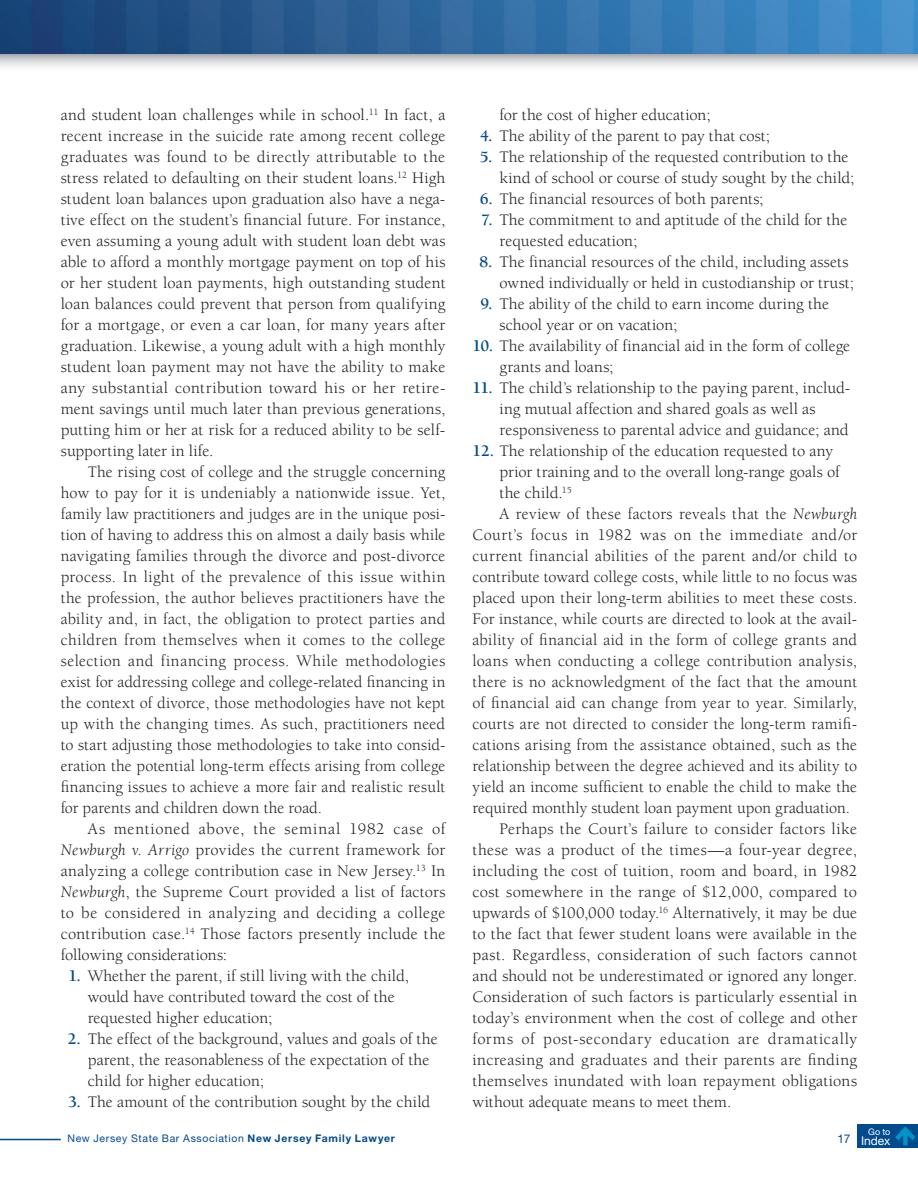
<style>
.page{position:relative;width:918px;height:1188px;background:#fff}
.page>*{position:absolute;margin:0;border:0;box-sizing:border-box;transform-origin:0 0}
.t1{font:16.5px/21px "Berkeley";letter-spacing:.01em;color:#231f20}
.t2{font:16.5px "Berkeley";letter-spacing:.04em;color:#231f20}
.t3{font:12px "Helvetica Neue LT Std";letter-spacing:-.01em;color:#fff}
.t4{font:12px "Helvetica Neue LT Std";color:#004b8d}
.t5{font:10.5px "Helvetica Neue LT Std";letter-spacing:.06em;color:#004b8d}
.t6{font:9px "Helvetica Neue LT Std";color:#fff}
.s1{font-style:italic}
.s2{font-weight:700;color:#004b8d}
.s3{font-weight:700}
</style>
<div class="page">
<div style="left:0;top:54px;width:918px;height:20px;background:linear-gradient(to bottom,#bbbcbf,#fff)"></div>
<img style="left:0;top:0;width:918px;height:54px">
<hr style="left:0;top:1139px;width:61px;height:1px;background:#004b8d">
<div style="left:857px;top:1124px;width:61px;height:24px;background:#004b8d"></div>
<svg style="left:895px;top:1126px;width:21px;height:19px"></svg>
<p class="t1" style="left:61px;top:105px;width:386px;text-align:justify">and student loan challenges while in school.<sup>11</sup> In fact, a recent increase in the suicide rate among recent college graduates was found to be directly attributable to the stress related to defaulting on their student loans.<sup>12</sup> High student loan balances upon graduation also have a nega&shy;tive effect on the student’s financial future. For instance, even assuming a young adult with student loan debt was able to afford a monthly mortgage payment on top of his or her student loan payments, high outstanding student loan balances could prevent that person from qualifying for a mortgage, or even a car loan, for many years after graduation. Likewise, a young adult with a high monthly student loan payment may not have the ability to make any substantial contribution toward his or her retire&shy;ment savings until much later than previous generations, putting him or her at risk for a reduced ability to be self&shy;supporting later in life.</p>
<p class="t1" style="left:61px;top:462px;width:386px;text-align:justify;text-indent:27px">The rising cost of college and the struggle concerning how to pay for it is undeniably a nationwide issue. Yet, family law practitioners and judges are in the unique posi&shy;tion of having to address this on almost a daily basis while navigating families through the divorce and post-divorce process. In light of the prevalence of this issue within the profession, the author believes practitioners have the ability and, in fact, the obligation to protect parties and children from themselves when it comes to the college selection and financing process. While methodologies exist for addressing college and college-related financing in the context of divorce, those methodologies have not kept up with the changing times. As such, practitioners need to start adjusting those methodologies to take into consid&shy;eration the potential long-term effects arising from college financing issues to achieve a more fair and realistic result for parents and children down the road.</p>
<p class="t1" style="left:61px;top:819px;width:386px;text-align:justify;text-indent:27px">As mentioned above, the seminal 1982 case of <span class="s1">Newburgh v. Arrigo</span> provides the current framework for analyzing a college contribution case in New Jersey.<sup>13</sup> In <span class="s1">Newburgh</span>, the Supreme Court provided a list of factors to be considered in analyzing and deciding a college contribution case.<sup>14</sup> Those factors presently include the following considerations:</p>
<p class="t1" style="left:88px;top:966px;width:323px;text-indent:-19px"><span class="s2">1.</span> Whether the parent, if still living with the child, would have contributed toward the cost of the requested higher education;</p>
<p class="t1" style="left:88px;top:1029px;width:351px;text-indent:-20px"><span class="s2">2.</span> The effect of the background, values and goals of the parent, the reasonableness of the expectation of the child for higher education;</p>
<p class="t1" style="left:68px;top:1092px;width:364px"><span class="s2">3.</span> The amount of the contribution sought by the child</p>
<p class="t1" style="left:500px;top:105px;width:213px">for the cost of higher education;</p>
<p class="t1" style="left:480px;top:126px;width:291px"><span class="s2">4.</span> The ability of the parent to pay that cost;</p>
<p class="t1" style="left:500px;top:147px;width:357px;text-indent:-20px"><span class="s2">5.</span> The relationship of the requested contribution to the kind of school or course of study sought by the child;</p>
<p class="t1" style="left:480px;top:189px;width:285px"><span class="s2">6.</span> The financial resources of both parents;</p>
<p class="t1" style="left:500px;top:210px;width:349px;text-indent:-18px"><span class="s2">7.</span> The commitment to and aptitude of the child for the requested education;</p>
<p class="t1" style="left:500px;top:252px;width:356px;text-indent:-20px"><span class="s2">8.</span> The financial resources of the child, including assets owned individually or held in custodianship or trust;</p>
<p class="t1" style="left:500px;top:294px;width:331px;text-indent:-19px"><span class="s2">9.</span> The ability of the child to earn income during the school year or on vacation;</p>
<p class="t1" style="left:500px;top:336px;width:352px;text-indent:-27px"><span class="s2">10.</span> The availability of financial aid in the form of college grants and loans;</p>
<p class="t1" style="left:500px;top:378px;width:352px;text-indent:-27px"><span class="s2">11.</span> The child’s relationship to the paying parent, includ&shy;ing mutual affection and shared goals as well as responsiveness to parental advice and guidance; and</p>
<p class="t1" style="left:472px;top:441px;width:362px"><span class="s2">12.</span> The relationship of the education requested to any</p>
<p class="t1" style="left:500px;top:462px;width:342px">prior training and to the overall long-range goals of</p>
<p class="t1" style="left:500px;top:483px;width:74px">the child.<sup>15</sup></p>
<p class="t1" style="left:500px;top:504px;width:359px">A review of these factors reveals that the <span class="s1">Newburgh</span></p>
<p class="t2" style="left:473px;top:526px;width:386px">Court’s focus in 1982 was on the immediate and/or</p>
<p class="t1" style="left:473px;top:546px;width:386px">current financial abilities of the parent and/or child to</p>
<p class="t1" style="left:473px;top:567px;width:386px">contribute toward college costs, while little to no focus was</p>
<p class="t1" style="left:473px;top:588px;width:386px">placed upon their long-term abilities to meet these costs.</p>
<p class="t1" style="left:473px;top:609px;width:386px">For instance, while courts are directed to look at the avail-</p>
<p class="t1" style="left:473px;top:630px;width:386px">ability of financial aid in the form of college grants and</p>
<p class="t1" style="left:473px;top:651px;width:386px">loans when conducting a college contribution analysis,</p>
<p class="t1" style="left:473px;top:672px;width:386px">there is no acknowledgment of the fact that the amount</p>
<p class="t1" style="left:473px;top:693px;width:386px">of financial aid can change from year to year. Similarly,</p>
<p class="t1" style="left:473px;top:714px;width:386px">courts are not directed to consider the long-term ramifi-</p>
<p class="t1" style="left:473px;top:735px;width:386px">cations arising from the assistance obtained, such as the</p>
<p class="t1" style="left:473px;top:756px;width:386px">relationship between the degree achieved and its ability to</p>
<p class="t1" style="left:473px;top:777px;width:386px">yield an income sufficient to enable the child to make the</p>
<p class="t1" style="left:473px;top:798px;width:379px">required monthly student loan payment upon graduation.</p>
<p class="t1" style="left:500px;top:819px;width:359px">Perhaps the Court’s failure to consider factors like</p>
<p class="t1" style="left:473px;top:840px;width:386px">these was a product of the times—a four-year degree,</p>
<p class="t1" style="left:473px;top:861px;width:386px">including the cost of tuition, room and board, in 1982</p>
<p class="t1" style="left:473px;top:882px;width:386px">cost somewhere in the range of $12,000, compared to</p>
<p class="t1" style="left:473px;top:903px;width:386px">upwards of $100,000 today.<sup>16</sup> Alternatively, it may be due</p>
<p class="t1" style="left:472px;top:924px;width:386px">to the fact that fewer student loans were available in the</p>
<p class="t1" style="left:472px;top:945px;width:386px">past. Regardless, consideration of such factors cannot</p>
<p class="t1" style="left:472px;top:966px;width:386px">and should not be underestimated or ignored any longer.</p>
<p class="t1" style="left:472px;top:987px;width:386px">Consideration of such factors is particularly essential in</p>
<p class="t1" style="left:472px;top:1008px;width:386px">today’s environment when the cost of college and other</p>
<p class="t2" style="left:472px;top:1030px;width:386px">forms of post-secondary education are dramatically</p>
<p class="t1" style="left:472px;top:1050px;width:386px">increasing and graduates and their parents are finding</p>
<p class="t1" style="left:472px;top:1071px;width:386px">themselves inundated with loan repayment obligations</p>
<p class="t1" style="left:472px;top:1092px;width:260px">without adequate means to meet them.</p>
<p class="t5" style="left:68px;top:1132px;width:329px">New Jersey State Bar Association <span class="s3">New Jersey Family Lawyer</span></p>
<p class="t4" style="left:837px;top:1132px;width:15px">17</p>
<p class="t6" style="left:868px;top:1126px;width:24px">Go to</p>
<p class="t3" style="left:861px;top:1134px;width:31px">Index</p>
</div>
